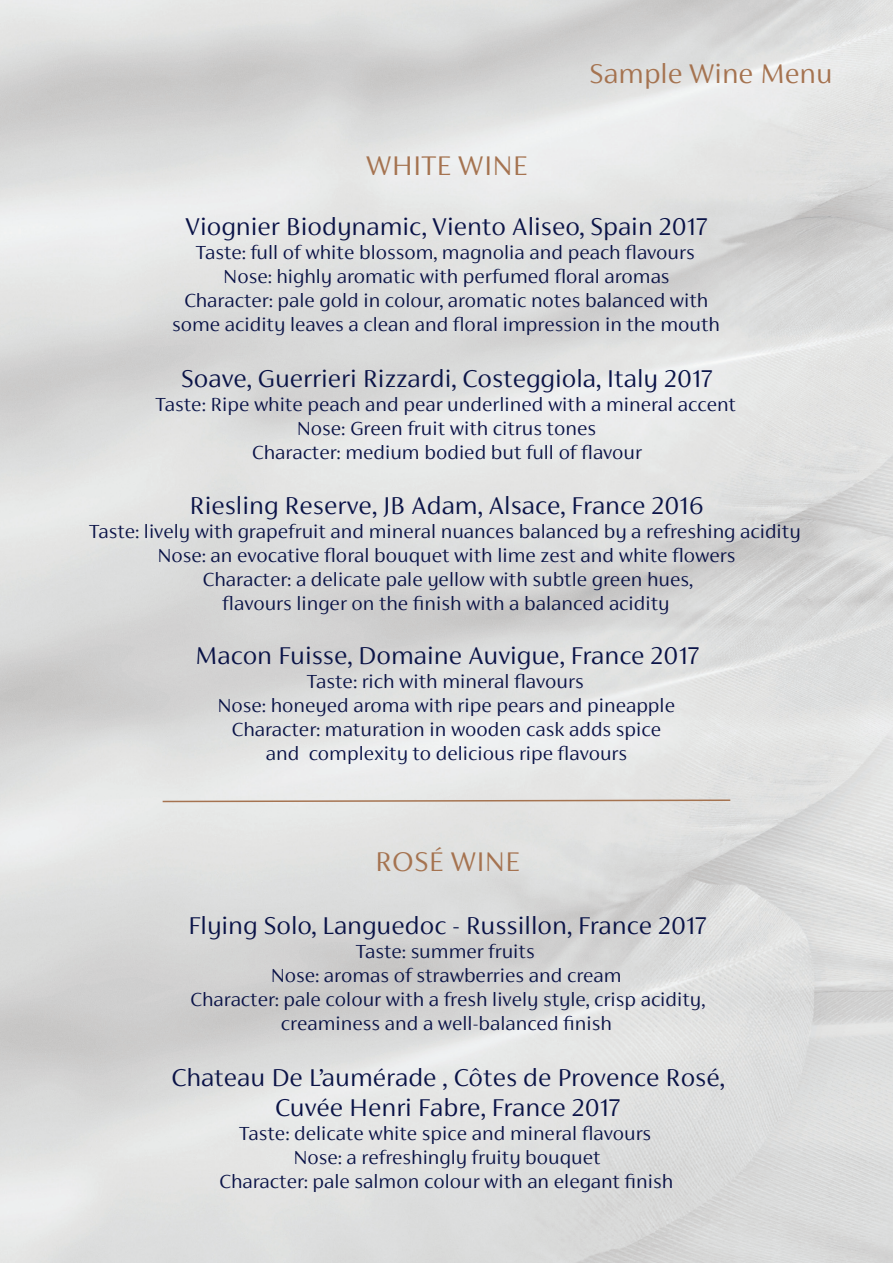
<style>
.page{position:relative;width:893px;height:1263px;background:#fff}
.page>*{position:absolute;margin:0;border:0;box-sizing:border-box;transform-origin:0 0}
.t1{font:300 30.3px "FS Siena";letter-spacing:.01em;color:#a57350}
.t2{font:300 27.3px "FS Siena";color:#0a1347}
.t3{font:300 21.15px "FS Siena";color:#0a1347}
</style>
<div class="page">
<svg style="left:161px;top:799px;width:571px;height:4px;background:#cdbbad"></svg>
<p class="t1" style="left:365px;top:150px;width:164px">WHITE WINE</p>
<p class="t1" style="left:589px;top:57px;width:245px">Sample Wine Menu</p>
<p class="t2" style="left:185px;top:212px;width:524px">Viognier Biodynamic, Viento Aliseo, Spain 2017</p>
<p class="t3" style="left:196px;top:241px;width:500px">Taste: full of white blossom, magnolia and peach flavours</p>
<p class="t3" style="left:223px;top:265px;width:448px">Nose: highly aromatic with perfumed floral aromas</p>
<p class="t3" style="left:184px;top:289px;width:526px">Character: pale gold in colour, aromatic notes balanced with</p>
<p class="t3" style="left:172px;top:313px;width:549px">some acidity leaves a clean and floral impression in the mouth</p>
<p class="t2" style="left:181px;top:364px;width:533px">Soave, Guerrieri Rizzardi, Costeggiola, Italy 2017</p>
<p class="t3" style="left:156px;top:393px;width:582px">Taste: Ripe white peach and pear underlined with a mineral accent</p>
<p class="t3" style="left:297px;top:417px;width:301px">Nose: Green fruit with citrus tones</p>
<p class="t3" style="left:252px;top:441px;width:392px">Character: medium bodied but full of flavour</p>
<p class="t2" style="left:190px;top:491px;width:515px">Riesling Reserve, JB Adam, Alsace, France 2016</p>
<p class="t3" style="left:89px;top:520px;width:713px">Taste: lively with grapefruit and mineral nuances balanced by a refreshing acidity</p>
<p class="t3" style="left:157px;top:544px;width:579px">Nose: an evocative floral bouquet with lime zest and white flowers</p>
<p class="t3" style="left:203px;top:568px;width:492px">Character: a delicate pale yellow with subtle green hues,</p>
<p class="t3" style="left:222px;top:592px;width:449px">flavours linger on the finish with a balanced acidity</p>
<p class="t2" style="left:195px;top:641px;width:505px">Macon Fuisse, Domaine Auvigue, France 2017</p>
<p class="t3" style="left:307px;top:670px;width:278px">Taste: rich with mineral flavours</p>
<p class="t3" style="left:218px;top:694px;width:459px">Nose: honeyed aroma with ripe pears and pineapple</p>
<p class="t3" style="left:231px;top:718px;width:431px">Character: maturation in wooden cask adds spice</p>
<p class="t3" style="left:266px;top:742px;width:363px">and complexity to delicious ripe flavours</p>
<p class="t1" style="left:375px;top:846px;width:147px">ROSÉ WINE</p>
<p class="t2" style="left:188px;top:911px;width:520px">Flying Solo, Languedoc - Russillon, France 2017</p>
<p class="t3" style="left:356px;top:941px;width:180px">Taste: summer fruits</p>
<p class="t3" style="left:271px;top:965px;width:352px">Nose: aromas of strawberries and cream</p>
<p class="t3" style="left:190px;top:989px;width:516px">Character: pale colour with a fresh lively style, crisp acidity,</p>
<p class="t3" style="left:281px;top:1013px;width:332px">creaminess and a well-balanced finish</p>
<p class="t2" style="left:171px;top:1063px;width:555px">Chateau De L’aumérade , Côtes de Provence Rosé,</p>
<p class="t2" style="left:275px;top:1093px;width:347px">Cuvée Henri Fabre, France 2017</p>
<p class="t3" style="left:239px;top:1122px;width:414px">Taste: delicate white spice and mineral flavours</p>
<p class="t3" style="left:293px;top:1146px;width:309px">Nose: a refreshingly fruity bouquet</p>
<p class="t3" style="left:219px;top:1170px;width:455px">Character: pale salmon colour with an elegant finish</p>
</div>
